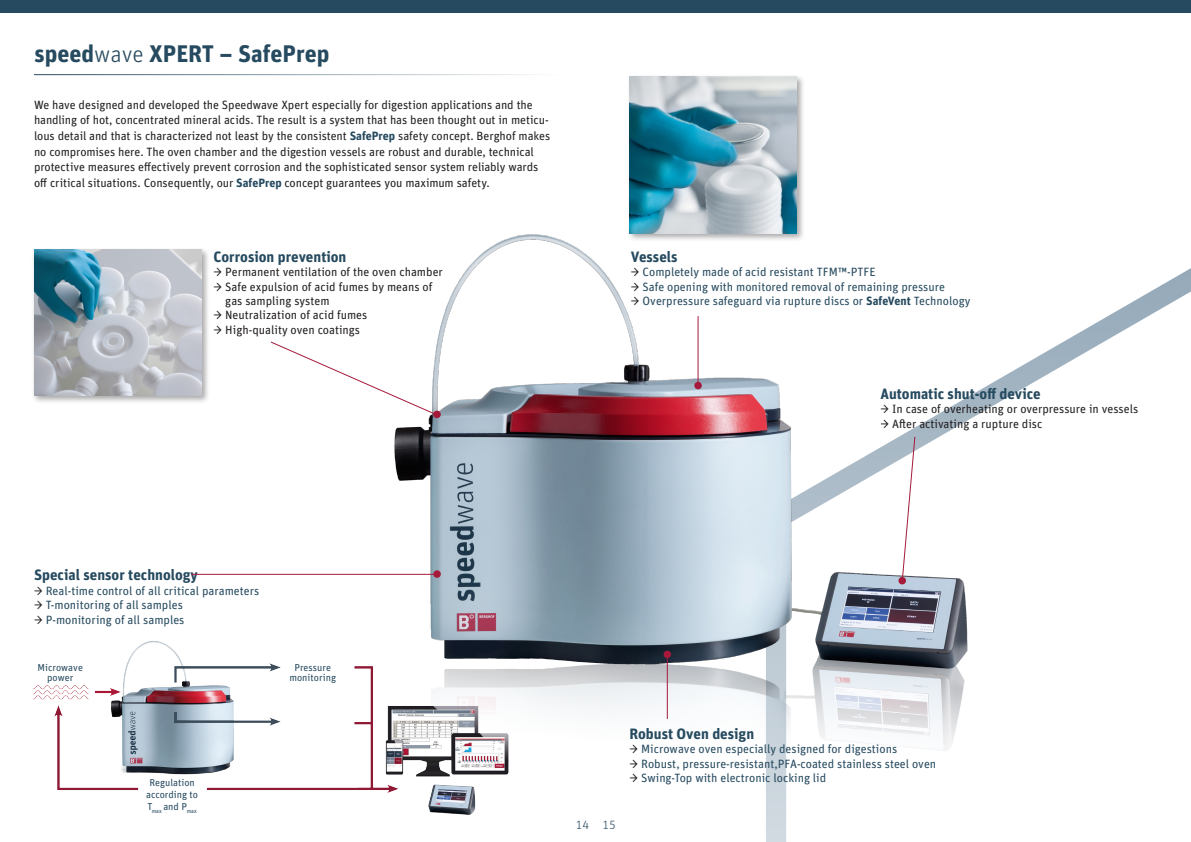
<style>
.page{position:relative;width:1191px;height:842px;background:#fff}
.page>*{position:absolute;margin:0;border:0;box-sizing:border-box;transform-origin:0 0}
.Header_24pt_fett{font:700 24px "Unit Pro";color:#264a5f}
.t1{font:700 15px "Unit Pro";color:#264a5f}
.Introduction_Main_12{font:12px/15.7px "Unit Pro";letter-spacing:-.005em;color:#231f20}
.t2{font:12px "Unit Pro";color:#264a5f}
.Introduction_12pt{font:300 12px "Unit Pro";color:#264a5f}
.t3{font:10px "Unit Pro";color:#264a5f}
.t4{font:5.8px "Unit Pro";color:#264a5f}
.s1{font-weight:300}
.s2{font-weight:700;color:#264a5f}
.s3{color:#231f20}
.s4{font-weight:700}
</style>
<div class="page">
<svg style="left:1044px;top:268px;width:147px;height:108px"></svg>
<hr style="left:34px;top:74px;width:527px;height:1px;background:#264a5f">
<div style="left:627px;top:74px;width:178px;height:168px;background:#231f20;opacity:.4"></div>
<img style="left:629px;top:77px;width:168px;height:137px">
<div style="left:31px;top:247px;width:179px;height:157px;background:#231f20;opacity:.4"></div>
<img style="left:34px;top:250px;width:167px;height:146px">
<img style="left:32px;top:641px;width:337px;height:149px">
<img style="left:369px;top:214px;width:675px;height:628px">
<div style="left:0;top:0;width:1191px;height:13px;background:#264a5f"></div>
<div style="left:694px;top:382px;width:8px;height:7px;background:#a5193b;border-radius:50%"></div>
<div style="left:898px;top:577px;width:8px;height:7px;background:#a5193b;border-radius:50%"></div>
<div style="left:663px;top:651px;width:8px;height:7px;background:#a5193b;border-radius:50%"></div>
<div style="left:433px;top:570px;width:8px;height:8px;background:#a5193b;border-radius:50%"></div>
<div style="left:433px;top:411px;width:8px;height:7px;background:#a5193b;border-radius:50%"></div>
<hr style="left:698px;top:316px;width:1px;height:70px;background:#a5193b">
<hr style="left:667px;top:656px;width:1px;height:63px;background:#a5193b">
<svg style="left:901px;top:436px;width:14px;height:145px"></svg>
<hr style="left:191px;top:574px;width:246px;height:1px;background:#a5193b">
<svg style="left:270px;top:341px;width:167px;height:74px"></svg>
<p class="Header_24pt_fett" style="left:35px;top:36px;width:296px">speed<span class="s1">wave</span> XPERT – SafePrep</p>
<p class="Introduction_Main_12" style="left:34px;top:96px;width:518px">We have designed and developed the Speedwave Xpert especially for digestion applications and the handling of hot, concentrated mineral acids. The result is a system that has been thought out in meticu&shy;lous detail and that is characterized not least by the consistent <span class="s2">SafePrep</span> safety concept. Berghof makes no compromises here. The oven chamber and the digestion vessels are robust and durable, technical protective measures effectively prevent corrosion and the sophisticated sensor system reliably wards off critical situations. Consequently, our <span class="s2">SafePrep</span> concept guarantees you maximum safety.</p>
<p class="t1" style="left:214px;top:246px;width:134px">Corrosion prevention</p>
<p class="Introduction_Main_12" style="left:214px;top:264px;width:231px">→ Permanent ventilation of the oven chamber</p>
<p class="Introduction_Main_12" style="left:225px;top:279px;width:209px;line-height:14.4px;text-indent:-12px">→ Safe expulsion of acid fumes by means of gas sampling system</p>
<p class="Introduction_Main_12" style="left:214px;top:307px;width:155px">→ Neutralization of acid fumes</p>
<p class="Introduction_Main_12" style="left:214px;top:321px;width:148px">→ High-quality oven coatings</p>
<p class="t1" style="left:631px;top:246px;width:48px">Vessels</p>
<p class="t2" style="left:631px;top:264px;width:246px"><span class="s3">→</span> Completely made of acid resistant TFM™-PTFE</p>
<p class="t2" style="left:631px;top:278px;width:316px"><span class="s3">→</span> Safe opening with monitored removal of remaining pressure</p>
<p class="t2" style="left:631px;top:292px;width:341px"><span class="s3">→</span> Overpressure safeguard via rupture discs or <span class="s4">SafeVent</span> Technology</p>
<p class="t1" style="left:880px;top:383px;width:162px">Automatic shut-off device</p>
<p class="Introduction_Main_12" style="left:880px;top:401px;width:259px">→ In case of overheating or overpressure in vessels</p>
<p class="Introduction_Main_12" style="left:880px;top:415px;width:163px">→ After activating a rupture disc</p>
<p class="t1" style="left:34px;top:564px;width:165px">Special sensor technology</p>
<p class="t2" style="left:34px;top:582px;width:227px"><span class="s3">→</span> Real-time control of all critical parameters</p>
<p class="t2" style="left:34px;top:597px;width:150px"><span class="s3">→</span> T-monitoring of all samples</p>
<p class="t2" style="left:34px;top:611px;width:152px"><span class="s3">→</span> P-monitoring of all samples</p>
<p class="t3" style="left:38px;top:660px;width:47px">Microwave</p>
<p class="t3" style="left:47px;top:670px;width:28px">power</p>
<p class="t3" style="left:294px;top:660px;width:38px">Pressure</p>
<p class="t3" style="left:289px;top:670px;width:48px">monitoring</p>
<p class="t3" style="left:149px;top:775px;width:47px">Regulation</p>
<p class="t3" style="left:146px;top:787px;width:53px">according to</p>
<p class="t4" style="left:147px;top:807px;width:51px"><sup>T</sup>max <sup>and</sup> <sup>P</sup>max</p>
<p class="Introduction_12pt" style="left:576px;top:817px;width:15px">14</p>
<p class="Introduction_12pt" style="left:602px;top:817px;width:15px">15</p>
<p class="t1" style="left:629px;top:723px;width:126px">Robust Oven design</p>
<p class="t2" style="left:629px;top:741px;width:269px"><span class="s3">→</span> Microwave oven especially designed for digestions</p>
<p class="t2" style="left:629px;top:755px;width:308px"><span class="s3">→</span> Robust, pressure-resistant,PFA-coated stainless steel oven</p>
<p class="t2" style="left:629px;top:770px;width:198px"><span class="s3">→</span> Swing-Top with electronic locking lid</p>
</div>
